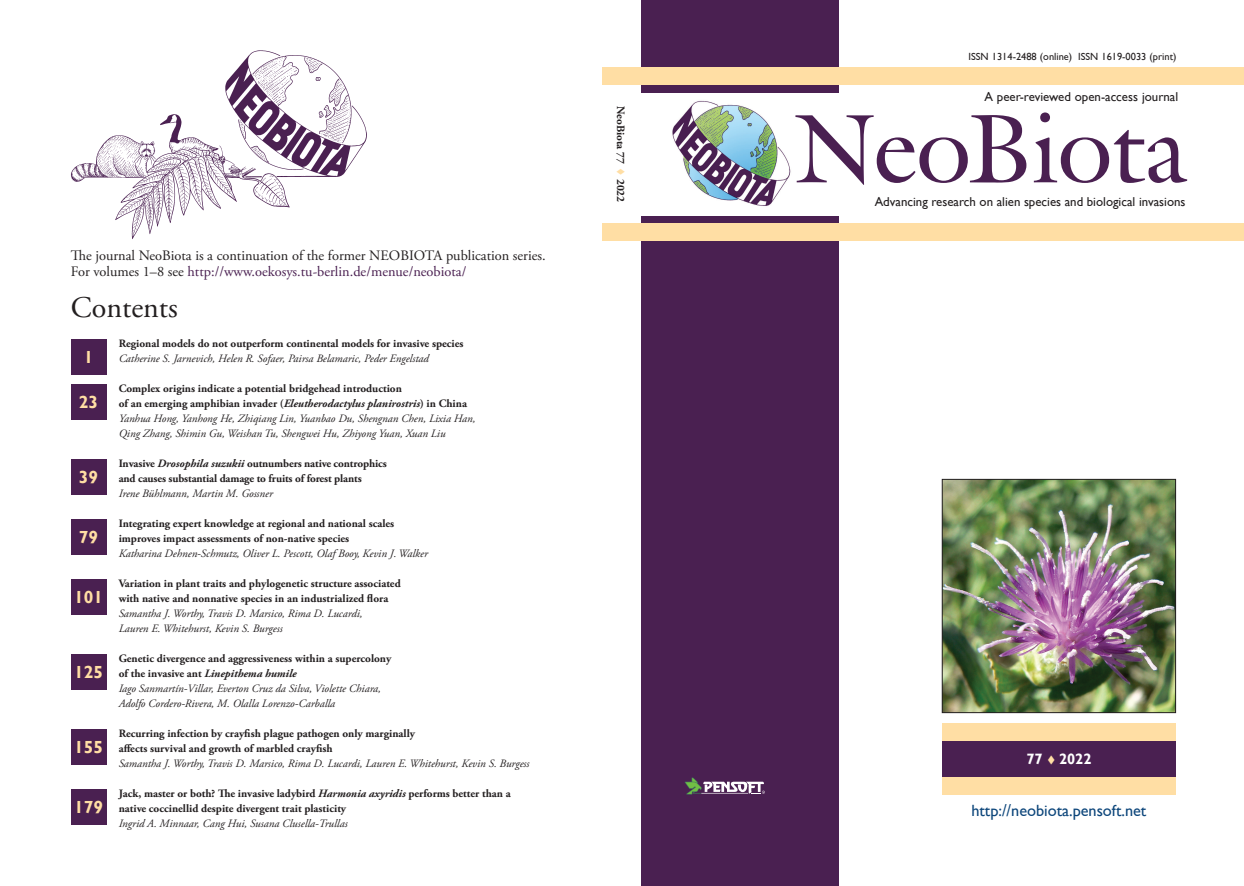
<style>
.page{position:relative;width:1244px;height:886px;background:#fff}
.page>*{position:absolute;margin:0;border:0;box-sizing:border-box;transform-origin:0 0}
.t1{font:96.25px "Galliard IT Cby BT";color:#4a2051}
.t2{font:30px "Adobe Garamond Pro";color:#231f20}
.t3{font:700 17.5px "Gill Sans";color:#ffdea4}
.t4{font:16.25px "Gill Sans";color:#0d467b}
.t5{font:700 15px "Gill Sans";color:#fff}
.t6{font:14.38px/16.2px "Adobe Garamond Pro";color:#231f20}
.t7{font:12.88px "Gill Sans";color:#231f20}
.t8{font:italic 11.25px/15px "Adobe Garamond Pro";color:#231f20}
.t9{font:700 11.25px/15px "Adobe Garamond Pro";color:#231f20}
.t10{font:10.38px "Gill Sans";color:#231f20}
.s1{color:#4a2051}
.s2{font-weight:700;font-style:normal}
.s3{font-weight:700}
.s4{font-style:italic}
.s5{color:#ffdea4}
</style>
<div class="page">
<div style="left:71px;top:339px;width:35px;height:35px;background:#4a2051"></div>
<div style="left:71px;top:459px;width:35px;height:36px;background:#4a2051"></div>
<div style="left:71px;top:384px;width:35px;height:36px;background:#4a2051"></div>
<div style="left:71px;top:519px;width:35px;height:36px;background:#4a2051"></div>
<div style="left:71px;top:580px;width:35px;height:35px;background:#4a2051"></div>
<div style="left:71px;top:654px;width:35px;height:36px;background:#4a2051"></div>
<div style="left:71px;top:730px;width:35px;height:35px;background:#4a2051"></div>
<div style="left:71px;top:789px;width:35px;height:36px;background:#4a2051"></div>
<img style="left:71px;top:50px;width:296px;height:189px">
<div style="left:641px;top:216px;width:198px;height:670px;background:#4a2051"></div>
<div style="left:641px;top:0;width:198px;height:92px;background:#4a2051"></div>
<div style="left:602px;top:67px;width:641px;height:18px;background:#ffdea4"></div>
<div style="left:602px;top:223px;width:641px;height:18px;background:#ffdea4"></div>
<div style="left:941px;top:741px;width:234px;height:36px;background:#4a2051"></div>
<div style="left:941px;top:723px;width:234px;height:18px;background:#ffdea4"></div>
<div style="left:941px;top:777px;width:234px;height:17px;background:#ffdea4"></div>
<img style="left:672px;top:100px;width:119px;height:106px">
<svg style="left:684px;top:777px;width:81px;height:17px"></svg>
<img style="left:943px;top:481px;width:230px;height:230px">
<div style="left:941px;top:479px;width:234px;height:234px;border:1px solid #231f20"></div>
<p class="t6" style="left:71px;top:247px;width:476px">The journal NeoBiota is a continuation of the former NEOBIOTA publication series.<br>For volumes 1–8 see <span class="s1">http://www.oekosys.tu-berlin.de/menue/neobiota/</span></p>
<h2 class="t2" style="left:71px;top:289px;width:108px">Contents</h2>
<h3 class="t3" style="left:84px;top:346px;width:11px">1</h3>
<h3 class="t3" style="left:79px;top:392px;width:21px">23</h3>
<h3 class="t3" style="left:79px;top:467px;width:21px">39</h3>
<h3 class="t3" style="left:79px;top:527px;width:21px">79</h3>
<h3 class="t3" style="left:74px;top:587px;width:30px">101</h3>
<h3 class="t3" style="left:74px;top:662px;width:30px">125</h3>
<h3 class="t3" style="left:74px;top:737px;width:30px">155</h3>
<h3 class="t3" style="left:74px;top:797px;width:30px">179</h3>
<p class="t9" style="left:119px;top:336px;width:346px">Regional models do not outperform continental models for invasive species</p>
<p class="t8" style="left:119px;top:351px;width:312px">Catherine S. Jarnevich, Helen R. Sofaer, Pairsa Belamaric, Peder Engelstad</p>
<p class="t8" style="left:119px;top:381px;width:358px"><span class="s2">Complex origins indicate a potential bridgehead introduction<br>of an emerging amphibian invader (</span><span class="s3">Eleutherodactylus planirostris</span><span class="s2">) in China </span>Yanhua Hong, Yanhong He, Zhiqiang Lin, Yuanbao Du, Shengnan Chen, Lixia Han, Qing Zhang, Shimin Gu, Weishan Tu, Shengwei Hu, Zhiyong Yuan, Xuan Liu</p>
<p class="t9" style="left:119px;top:456px;width:270px">Invasive <span class="s4">Drosophila suzukii</span> outnumbers native controphics and causes substantial damage to fruits of forest plants</p>
<p class="t8" style="left:119px;top:486px;width:156px">Irene Bühlmann, Martin M. Gossner</p>
<p class="t9" style="left:119px;top:516px;width:277px">Integrating expert knowledge at regional and national scales improves impact assessments of non-native species</p>
<p class="t8" style="left:119px;top:546px;width:311px">Katharina Dehnen-Schmutz, Oliver L. Pescott, Olaf Booy, Kevin J. Walker</p>
<p class="t9" style="left:119px;top:576px;width:283px">Variation in plant traits and phylogenetic structure associated with native and nonnative species in an industrialized flora</p>
<p class="t8" style="left:119px;top:606px;width:245px">Samantha J. Worthy, Travis D. Marsico, Rima D. Lucardi,<br>Lauren E. Whitehurst, Kevin S. Burgess</p>
<p class="t8" style="left:119px;top:651px;width:274px"><span class="s2">Genetic divergence and aggressiveness within a supercolony of the invasive ant</span> <span class="s3">Linepithema humile<br></span>Iago Sanmartín-Villar, Everton Cruz da Silva, Violette Chiara, Adolfo Cordero-Rivera, M. Olalla Lorenzo-Carballa</p>
<p class="t9" style="left:119px;top:726px;width:298px">Recurring infection by crayfish plague pathogen only marginally affects survival and growth of marbled crayfish</p>
<p class="t8" style="left:119px;top:756px;width:412px">Samantha J. Worthy, Travis D. Marsico, Rima D. Lucardi, Lauren E. Whitehurst, Kevin S. Burgess</p>
<p class="t9" style="left:119px;top:786px;width:393px">Jack, master or both? The invasive ladybird <span class="s4">Harmonia axyridis</span> performs better than a native coccinellid despite divergent trait plasticity</p>
<p class="t8" style="left:119px;top:816px;width:230px">Ingrid A. Minnaar, Cang Hui, Susana Clusella-Trullas</p>
<p class="t9" style="left:628px;top:106px;width:98px;rotate:90deg">NeoBiota 77 <span class="s5">▼</span> 2022</p>
<p class="t10" style="left:968px;top:51px;width:209px">ISSN 1314-2488 (online) ISSN 1619-0033 (print)</p>
<p class="t7" style="left:984px;top:89px;width:195px">A peer-reviewed open-access journal</p>
<h1 class="t1" style="left:796px;top:86px;width:392px">NeoBiota</h1>
<p class="t7" style="left:874px;top:194px;width:312px">Advancing research on alien species and biological invasions</p>
<h3 class="t5" style="left:1026px;top:750px;width:67px">77 <span class="s5">▼</span> 2022</h3>
<h3 class="t4" style="left:971px;top:801px;width:176px">http://neobiota.pensoft.net</h3>
</div>
